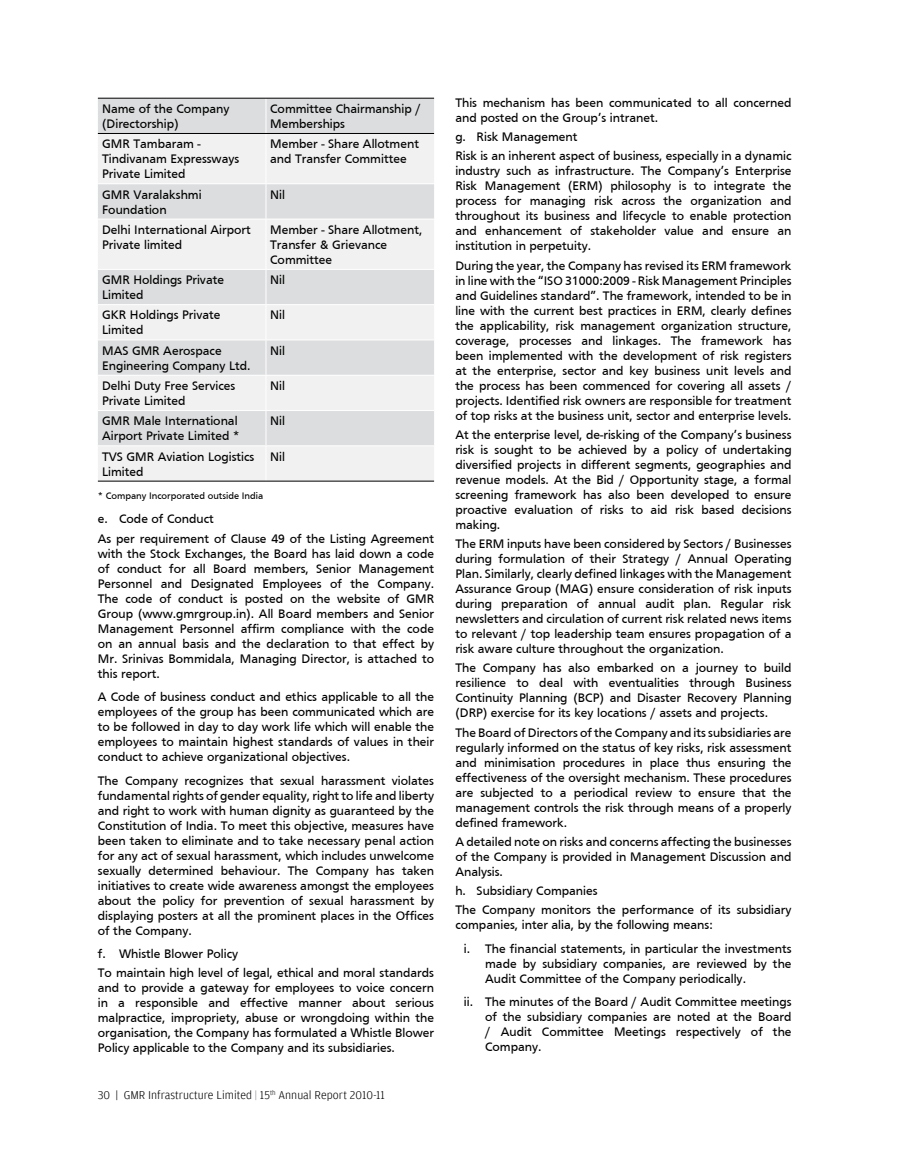
<style>
.page{position:relative;width:915px;height:1161px;background:#fff}
.page>*{position:absolute;margin:0;border:0;box-sizing:border-box;transform-origin:0 0}
.t1{font:12.75px/15px "Frutiger";color:#000}
.t2{font:300 12px "Amplitude";color:#000}
.t3{font:9.75px "Frutiger";color:#000}
.s1{color:#939598}
</style>
<div class="page">
<div style="left:98px;top:99px;width:336px;height:34px;background:#dcddde"></div>
<svg style="left:98px;top:134px;width:336px;height:347px;fill:#f1f1f2"></svg>
<hr style="left:265px;top:99px;width:1px;height:34px;background:#fff">
<hr style="left:265px;top:134px;width:1px;height:49px;background:#fff">
<hr style="left:265px;top:184px;width:1px;height:35px;background:#fff">
<hr style="left:265px;top:219px;width:1px;height:50px;background:#fff">
<hr style="left:265px;top:270px;width:1px;height:34px;background:#fff">
<hr style="left:265px;top:305px;width:1px;height:35px;background:#fff">
<hr style="left:265px;top:340px;width:1px;height:35px;background:#fff">
<hr style="left:265px;top:376px;width:1px;height:34px;background:#fff">
<hr style="left:265px;top:411px;width:1px;height:34px;background:#fff">
<hr style="left:265px;top:446px;width:1px;height:35px;background:#fff">
<hr style="left:98px;top:98px;width:168px;height:1px;background:#000">
<hr style="left:266px;top:98px;width:168px;height:1px;background:#000">
<hr style="left:98px;top:481px;width:168px;height:1px;background:#000">
<hr style="left:266px;top:481px;width:168px;height:1px;background:#000">
<hr style="left:98px;top:183px;width:168px;height:1px;background:#fff">
<hr style="left:266px;top:183px;width:168px;height:1px;background:#fff">
<hr style="left:98px;top:219px;width:168px;height:1px;background:#fff">
<hr style="left:266px;top:219px;width:168px;height:1px;background:#fff">
<hr style="left:98px;top:269px;width:168px;height:1px;background:#fff">
<hr style="left:266px;top:269px;width:168px;height:1px;background:#fff">
<hr style="left:98px;top:304px;width:168px;height:1px;background:#fff">
<hr style="left:266px;top:304px;width:168px;height:1px;background:#fff">
<hr style="left:98px;top:340px;width:168px;height:1px;background:#fff">
<hr style="left:266px;top:340px;width:168px;height:1px;background:#fff">
<hr style="left:98px;top:375px;width:168px;height:1px;background:#fff">
<hr style="left:266px;top:375px;width:168px;height:1px;background:#fff">
<hr style="left:98px;top:410px;width:168px;height:1px;background:#fff">
<hr style="left:266px;top:410px;width:168px;height:1px;background:#fff">
<hr style="left:98px;top:445px;width:168px;height:1px;background:#fff">
<hr style="left:266px;top:445px;width:168px;height:1px;background:#fff">
<hr style="left:98px;top:133px;width:168px;height:1px;background:#000">
<hr style="left:266px;top:133px;width:168px;height:1px;background:#000">
<p class="t1" style="left:102px;top:101px;width:129px">Name of the Company (Directorship)</p>
<p class="t1" style="left:270px;top:101px;width:152px">Committee Chairmanship /<br>Memberships</p>
<p class="t1" style="left:102px;top:136px;width:139px">GMR Tambaram -<br>Tindivanam Expressways<br>Private Limited</p>
<p class="t1" style="left:270px;top:136px;width:150px">Member - Share Allotment and Transfer Committee</p>
<p class="t1" style="left:102px;top:187px;width:101px">GMR Varalakshmi<br>Foundation</p>
<p class="t1" style="left:270px;top:187px;width:16px">Nil</p>
<p class="t1" style="left:102px;top:222px;width:150px">Delhi International Airport<br>Private limited</p>
<p class="t1" style="left:270px;top:222px;width:154px">Member - Share Allotment,<br>Transfer &amp; Grievance<br>Committee</p>
<p class="t1" style="left:102px;top:272px;width:123px">GMR Holdings Private<br>Limited</p>
<p class="t1" style="left:270px;top:272px;width:16px">Nil</p>
<p class="t1" style="left:102px;top:307px;width:120px">GKR Holdings Private<br>Limited</p>
<p class="t1" style="left:270px;top:307px;width:16px">Nil</p>
<p class="t1" style="left:102px;top:343px;width:150px">MAS GMR Aerospace<br>Engineering Company Ltd.</p>
<p class="t1" style="left:270px;top:343px;width:16px">Nil</p>
<p class="t1" style="left:102px;top:378px;width:135px">Delhi Duty Free Services<br>Private Limited</p>
<p class="t1" style="left:270px;top:378px;width:16px">Nil</p>
<p class="t1" style="left:102px;top:413px;width:139px">GMR Male International<br>Airport Private Limited *</p>
<p class="t1" style="left:270px;top:413px;width:16px">Nil</p>
<p class="t1" style="left:102px;top:449px;width:154px">TVS GMR Aviation Logistics<br>Limited</p>
<p class="t1" style="left:270px;top:449px;width:16px">Nil</p>
<p class="t3" style="left:98px;top:490px;width:167px">* Company Incorporated outside India</p>
<p class="t1" style="left:98px;top:509px;width:337px;line-height:19.2px">e. Code of Conduct<br>As per requirement of Clause 49 of the Listing Agreement</p>
<p class="t1" style="left:98px;top:546px;width:337px;text-align:justify">with the Stock Exchanges, the Board has laid down a code of conduct for all Board members, Senior Management Personnel and Designated Employees of the Company.<br>The code of conduct is posted on the website of GMR Group (www.gmrgroup.in). All Board members and Senior Management Personnel affirm compliance with the code on an annual basis and the declaration to that effect by Mr. Srinivas Bommidala, Managing Director, is attached to this report.</p>
<p class="t1" style="left:98px;top:689px;width:337px;text-align:justify">A Code of business conduct and ethics applicable to all the employees of the group has been communicated which are to be followed in day to day work life which will enable the employees to maintain highest standards of values in their conduct to achieve organizational objectives.</p>
<p class="t1" style="left:98px;top:773px;width:337px;text-align:justify">The Company recognizes that sexual harassment violates fundamental rights of gender equality, right to life and liberty and right to work with human dignity as guaranteed by the Constitution of India. To meet this objective, measures have been taken to eliminate and to take necessary penal action for any act of sexual harassment, which includes unwelcome sexually determined behaviour. The Company has taken initiatives to create wide awareness amongst the employees about the policy for prevention of sexual harassment by displaying posters at all the prominent places in the Offices of the Company.</p>
<p class="t1" style="left:98px;top:944px;width:337px;line-height:19.2px">f. Whistle Blower Policy<br>To maintain high level of legal, ethical and moral standards</p>
<p class="t1" style="left:98px;top:980px;width:337px;text-align:justify">and to provide a gateway for employees to voice concern in a responsible and effective manner about serious malpractice, impropriety, abuse or wrongdoing within the organisation, the Company has formulated a Whistle Blower Policy applicable to the Company and its subsidiaries.</p>
<p class="t2" style="left:98px;top:1089px;width:289px">30 | GMR Infrastructure Limited <span class="s1">|</span> 15<sup>th</sup> Annual Report 2010-11</p>
<p class="t1" style="left:455px;top:95px;width:337px">This mechanism has been communicated to all concerned and posted on the Group’s intranet.</p>
<p class="t1" style="left:455px;top:127px;width:337px;line-height:19.2px">g. Risk Management<br>Risk is an inherent aspect of business, especially in a dynamic</p>
<p class="t1" style="left:455px;top:163px;width:337px;text-align:justify">industry such as infrastructure. The Company’s Enterprise Risk Management (ERM) philosophy is to integrate the process for managing risk across the organization and throughout its business and lifecycle to enable protection and enhancement of stakeholder value and ensure an institution in perpetuity.</p>
<p class="t1" style="left:455px;top:258px;width:337px;text-align:justify">During the year, the Company has revised its ERM framework in line with the “ISO 31000:2009 - Risk Management Principles and Guidelines standard”. The framework, intended to be in line with the current best practices in ERM, clearly defines the applicability, risk management organization structure, coverage, processes and linkages. The framework has been implemented with the development of risk registers at the enterprise, sector and key business unit levels and the process has been commenced for covering all assets / projects. Identified risk owners are responsible for treatment of top risks at the business unit, sector and enterprise levels.</p>
<p class="t1" style="left:455px;top:427px;width:337px;text-align:justify">At the enterprise level, de-risking of the Company’s business risk is sought to be achieved by a policy of undertaking diversified projects in different segments, geographies and revenue models. At the Bid / Opportunity stage, a formal screening framework has also been developed to ensure proactive evaluation of risks to aid risk based decisions making.</p>
<p class="t1" style="left:455px;top:536px;width:337px;text-align:justify">The ERM inputs have been considered by Sectors / Businesses during formulation of their Strategy / Annual Operating Plan. Similarly, clearly defined linkages with the Management Assurance Group (MAG) ensure consideration of risk inputs during preparation of annual audit plan. Regular risk newsletters and circulation of current risk related news items to relevant / top leadership team ensures propagation of a risk aware culture throughout the organization.</p>
<p class="t1" style="left:455px;top:660px;width:337px;text-align:justify">The Company has also embarked on a journey to build resilience to deal with eventualities through Business Continuity Planning (BCP) and Disaster Recovery Planning (DRP) exercise for its key locations / assets and projects.</p>
<p class="t1" style="left:455px;top:725px;width:337px;text-align:justify">The Board of Directors of the Company and its subsidiaries are regularly informed on the status of key risks, risk assessment and minimisation procedures in place thus ensuring the effectiveness of the oversight mechanism. These procedures are subjected to a periodical review to ensure that the management controls the risk through means of a properly defined framework.</p>
<p class="t1" style="left:455px;top:834px;width:337px;text-align:justify">A detailed note on risks and concerns affecting the businesses of the Company is provided in Management Discussion and Analysis.</p>
<p class="t1" style="left:455px;top:881px;width:337px;line-height:19.2px">h. Subsidiary Companies<br>The Company monitors the performance of its subsidiary</p>
<p class="t1" style="left:463px;top:913px;width:329px;line-height:23.5px;text-indent:-9px">companies, inter alia, by the following means:<br>i. The financial statements, in particular the investments</p>
<p class="t1" style="left:485px;top:956px;width:308px">made by subsidiary companies, are reviewed by the<br>Audit Committee of the Company periodically.</p>
<p class="t1" style="left:485px;top:994px;width:308px;text-align:justify;text-indent:-21px">ii. The minutes of the Board / Audit Committee meetings of the subsidiary companies are noted at the Board / Audit Committee Meetings respectively of the Company.</p>
</div>
